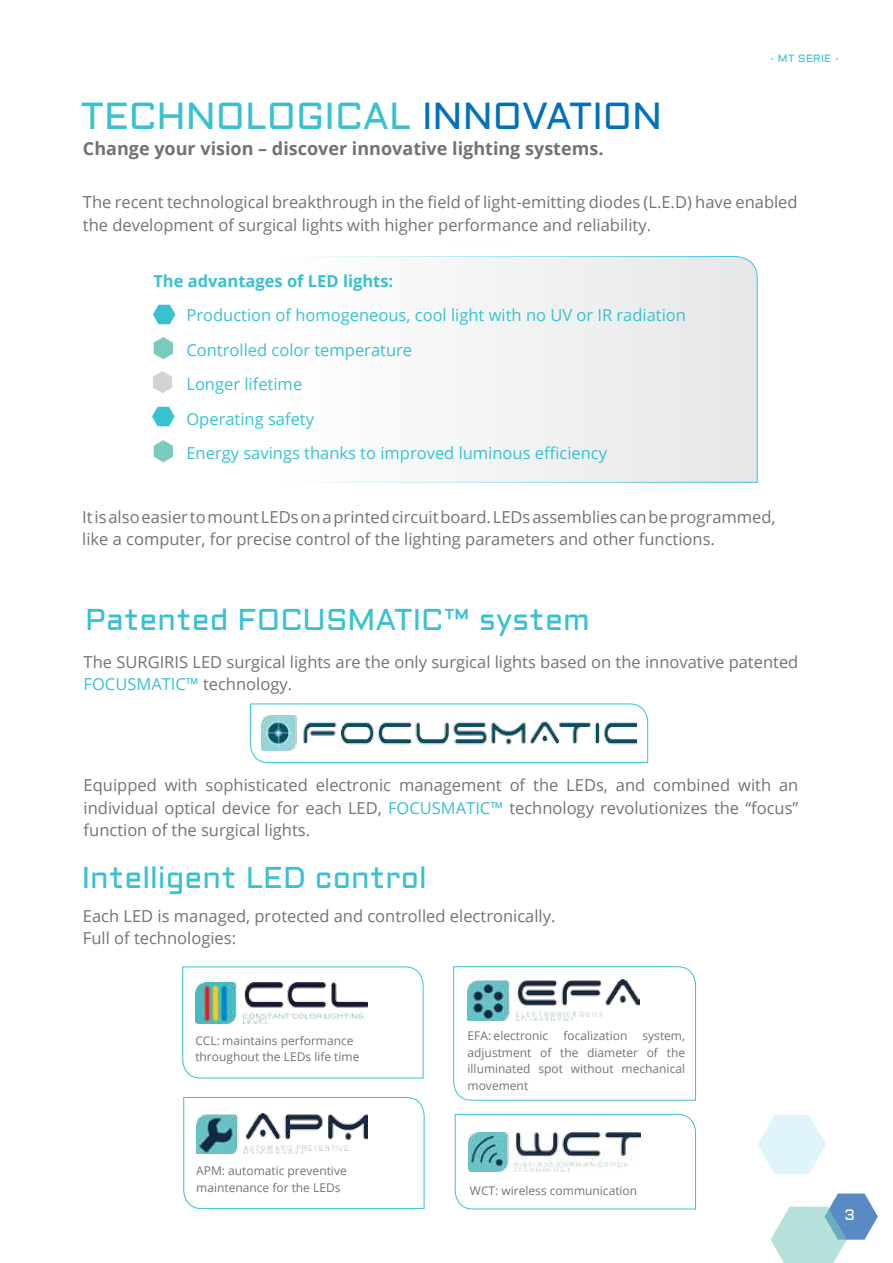
<style>
.page{position:relative;width:893px;height:1263px;background:#fff}
.page>*{position:absolute;margin:0;border:0;box-sizing:border-box;transform-origin:0 0}
.t1{font:37.5px "Aldrich";color:#37c1d1}
.t2{font:30px "Aldrich";color:#37c1d1}
.t3{font:700 18px "Open Sans";color:#707375}
.t4{font:16.5px/22.5px "Open Sans";color:#707375}
.t5{font:16.5px/34.5px "Open Sans";color:#37c1d1}
.t6{font:700 16.5px "Open Sans";color:#37c1d1}
.t7{font:15px "Aldrich";color:#fff}
.t8{font:12px/16.5px "Open Sans";color:#707375}
.t9{font:10.5px "Aldrich";letter-spacing:.025em;color:#37c1d1}
.s1{color:#0072bc}
.s2{color:#37c1d1}
</style>
<div class="page">
<svg style="left:770px;top:1193px;width:108px;height:70px"></svg>
<svg style="left:758px;top:1115px;width:68px;height:59px"></svg>
<svg style="left:153px;top:256px;width:605px;height:227px"></svg>
<svg style="left:250px;top:703px;width:398px;height:60px"></svg>
<img style="left:261px;top:715px;width:376px;height:35px">
<svg style="left:153px;top:305px;width:22px;height:19px"></svg>
<svg style="left:153px;top:371px;width:19px;height:22px"></svg>
<svg style="left:154px;top:337px;width:19px;height:22px"></svg>
<svg style="left:152px;top:407px;width:23px;height:19px"></svg>
<svg style="left:154px;top:440px;width:19px;height:22px"></svg>
<svg style="left:182px;top:966px;width:242px;height:113px"></svg>
<svg style="left:453px;top:966px;width:243px;height:135px"></svg>
<svg style="left:183px;top:1097px;width:242px;height:112px"></svg>
<svg style="left:454px;top:1113px;width:242px;height:97px"></svg>
<h1 class="t1" style="left:81px;top:95px;width:583px">TECHNOLOGICAL <span class="s1">INNOVATION</span></h1>
<p class="t3" style="left:83px;top:141px;width:522px">Change your vision – discover innovative lighting systems.</p>
<p class="t9" style="left:770px;top:52px;width:70px">- MT SErIE -</p>
<p class="t4" style="left:83px;top:191px;width:716px">The recent technological breakthrough in the field of light-emitting diodes (L.E.D) have enabled the development of surgical lights with higher performance and reliability.</p>
<p class="t6" style="left:153px;top:274px;width:241px">The advantages of LED lights:</p>
<p class="t5" style="left:186px;top:299px;width:501px">Production of homogeneous, cool light with no UV or IR radiation Controlled color temperature<br>Longer lifetime<br>Operating safety<br>Energy savings thanks to improved luminous efficiency</p>
<p class="t4" style="left:82px;top:507px;width:695px">It is also easier to mount LEDs on a printed circuit board. LEDs assemblies can be programmed, like a computer, for precise control of the lighting parameters and other functions.</p>
<h2 class="t2" style="left:85px;top:603px;width:506px">Patented FOCuSMATIC™ system</h2>
<p class="t4" style="left:84px;top:652px;width:716px">The SURGIRIS LED surgical lights are the only surgical lights based on the innovative patented<br><span class="s2">FOCUSMATIC™</span> technology.</p>
<p class="t4" style="left:84px;top:775px;width:716px;text-align:justify">Equipped with sophisticated electronic management of the LEDs, and combined with an individual optical device for each LED, <span class="s2">FOCUSMATIC™</span> technology revolutionizes the “focus” function of the surgical lights.</p>
<h2 class="t2" style="left:82px;top:861px;width:346px">Intelligent LED control</h2>
<p class="t4" style="left:83px;top:906px;width:474px">Each LED is managed, protected and controlled electronically.<br>Full of technologies:</p>
<p class="t8" style="left:195px;top:1032px;width:166px">CCL: maintains performance throughout the LEDs life time</p>
<p class="t8" style="left:196px;top:1164px;width:152px">APM: automatic preventive maintenance for the LEDs</p>
<p class="t8" style="left:468px;top:1027px;width:82px">EFA: electronic</p>
<p class="t8" style="left:563px;top:1027px;width:65px">focalization</p>
<p class="t8" style="left:468px;top:1027px;width:219px;text-align:justify;text-indent:175px">system, adjustment of the diameter of the illuminated spot without mechanical movement</p>
<p class="t8" style="left:470px;top:1183px;width:169px">WCT: wireless communication</p>
<p class="t7" style="left:845px;top:1206px;width:11px">3</p>
</div>
